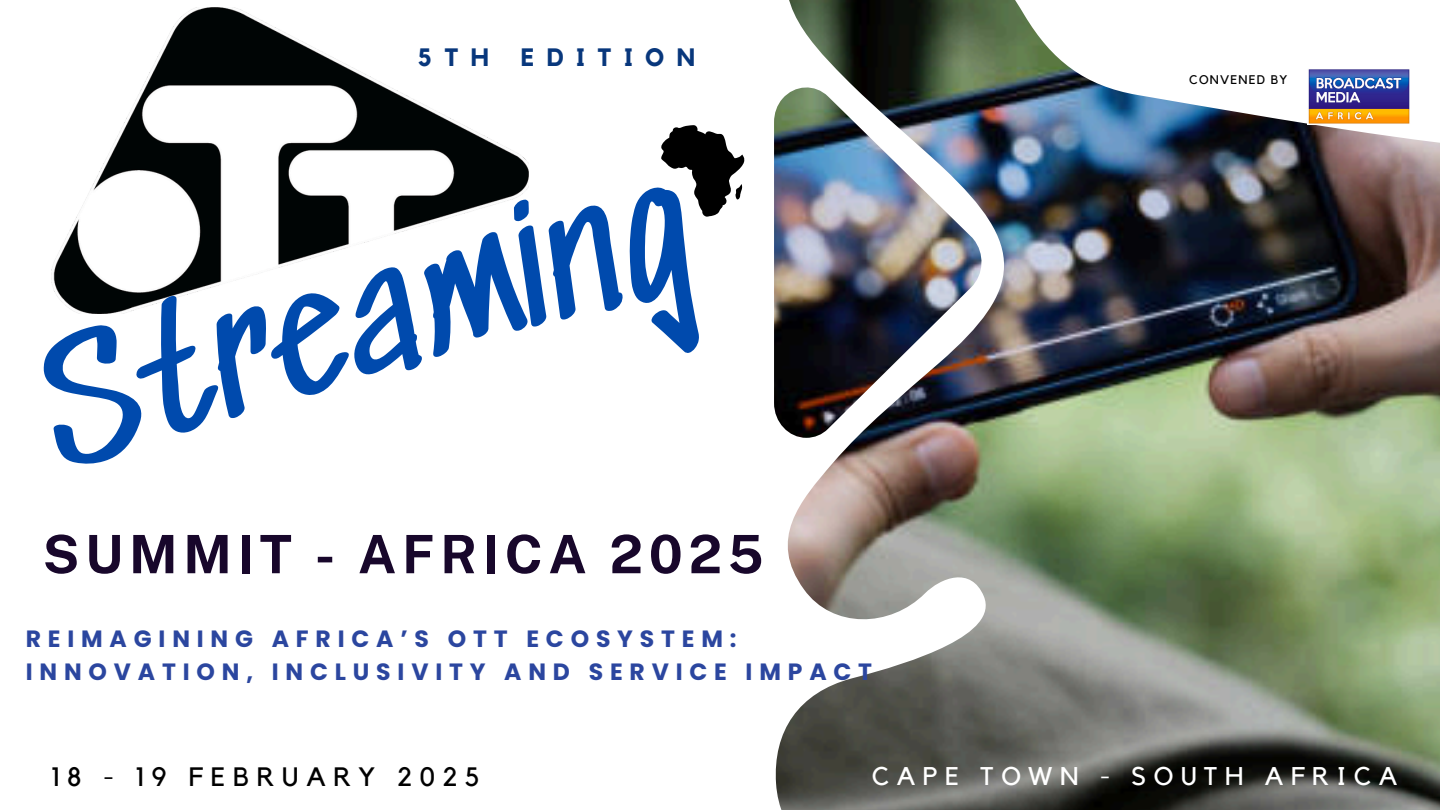
<style>
.page{position:relative;width:1440px;height:810px;background:#fff}
.page>*{position:absolute;margin:0;border:0;box-sizing:border-box;transform-origin:0 0}
.t1{font:159.2px "Sedgwick Ave";color:#004aad}
.t2{font:700 52.9px "Public Sans";letter-spacing:.105em;color:#18072b}
.t3{font:26.5px "Kollektif";letter-spacing:.29em;color:#000}
.t4{font:25.5px "Kollektif";letter-spacing:.29em;color:#fff}
.t5{font:700 25.1px "Kollektif";letter-spacing:.495em;color:#08377c}
.t6{font:700 23.5px/32.2px "Poppins";letter-spacing:.29em;color:#2b469f}
.t7{font:12.5px "Kollektif";letter-spacing:.095em;color:#000}
</style>
<div class="page">
<img style="left:774px;top:0;width:666px;height:810px">
<img style="left:52px;top:8px;width:476px;height:305px">
<svg style="left:661px;top:125px;width:84px;height:92px"></svg>
<img style="left:1307px;top:69px;width:104px;height:56px">
<p class="t5" style="left:418px;top:45px;width:73px">5TH</p>
<p class="t5" style="left:521px;top:45px;width:176px">EDITION</p>
<h2 class="t1" style="left:20px;top:334px;width:669px;rotate:-17deg">Streaming</h2>
<h4 class="t2" style="left:43px;top:523px;width:722px">SUMMIT - AFRICA 2025</h4>
<h1 class="t6" style="left:26px;top:623px;width:848px">REIMAGINING AFRICA’S OTT ECOSYSTEM:<br>INNOVATION, INCLUSIVITY AND SERVICE IMPACT</h1>
<h5 class="t7" style="left:1189px;top:74px;width:100px">CONVENED BY</h5>
<h3 class="t3" style="left:52px;top:765px;width:429px">18 - 19 FEBRUARY 2025</h3>
<p class="t4" style="left:872px;top:765px;width:527px">CAPE TOWN - SOUTH AFRICA</p>
</div>
